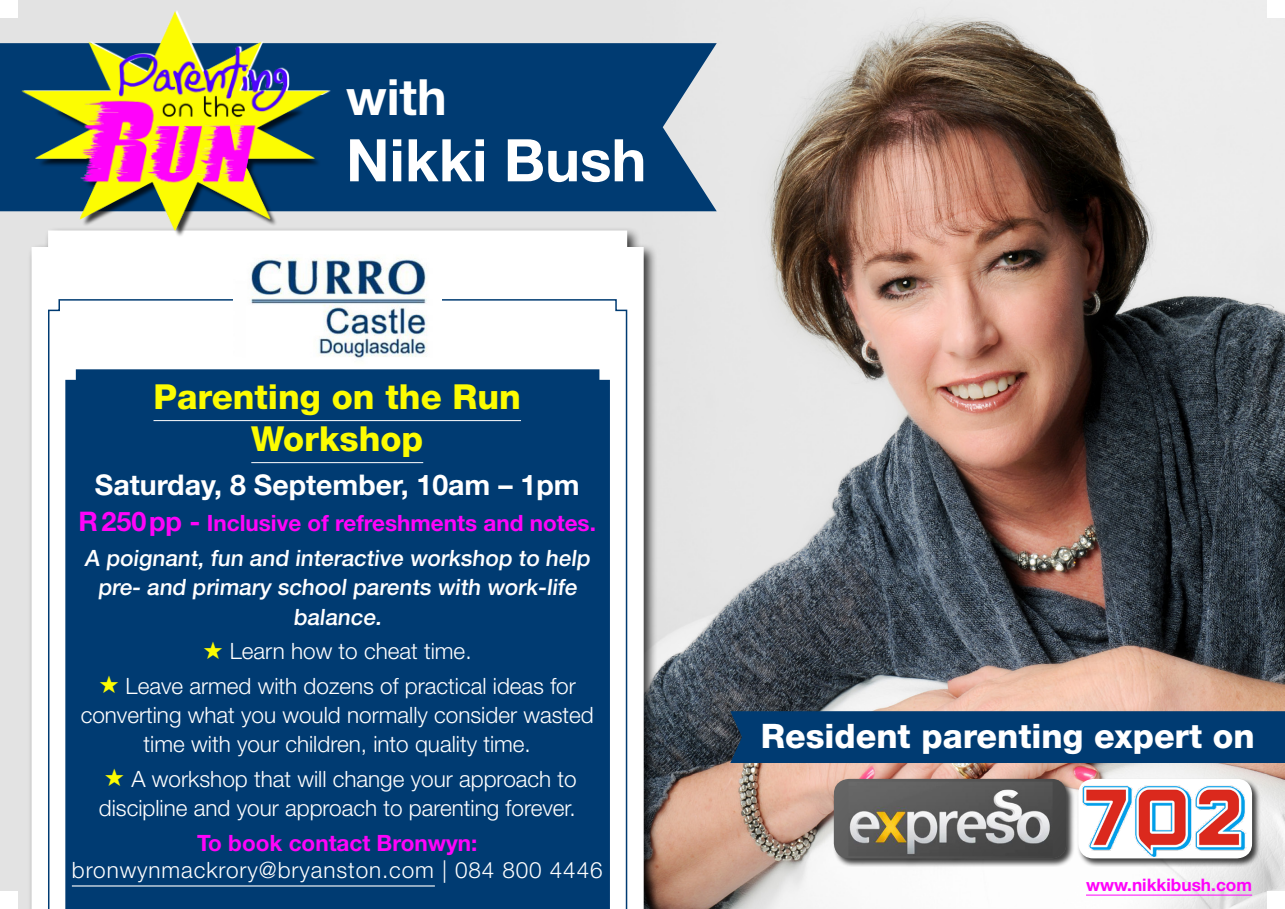
<style>
.page{position:relative;width:1285px;height:909px;background:#fff}
.page>*{position:absolute;margin:0;border:0;box-sizing:border-box;transform-origin:0 0}
.t1{font:700 58.8px "Helvetica Neue LT Std";color:#fff}
.t2{font:700 49.95px "Helvetica Neue LT Std";color:#fff}
.t3{font:800 34.5px "Helvetica Neue LT Std";color:#fcfc02}
.t4{font:800 33.75px "Helvetica Neue LT Std";color:#fff}
.t5{font:700 28.5px "Helvetica Neue LT Std";color:#fff}
.t6{font:300 22.5px/29.2px "Helvetica Neue LT Std";color:#fff;text-align:center}
.t7{font:500 22.5px/29.2px "Helvetica Neue LT Std";color:#fff;text-align:center}
.t8{font:700 22.5px "Helvetica Neue LT Std";color:#ff03fa}
.t9{font:300 22.5px "Helvetica Neue LT Std";letter-spacing:.04em;color:#fff}
.t10{font:700 17.25px "Helvetica Neue LT Std";color:#ff03fa}
.s1{font-size:27px}
.s2{color:#fcfc02}
</style>
<div class="page">
<div style="left:0;top:0;width:643px;height:908px;background:#e3e3e3"></div>
<img style="left:643px;top:0;width:642px;height:908px">
<div style="left:0;top:43px;width:717px;height:168px;background:#003b72"></div>
<div style="left:28px;top:227px;width:630px;height:681px;background:#000;opacity:.75"></div>
<svg style="left:32px;top:230px;width:612px;height:678px"></svg>
<svg style="left:47px;top:298px;width:581px;height:610px"></svg>
<img style="left:234px;top:254px;width:207px;height:115px">
<img style="left:23px;top:10px;width:307px;height:84px">
<div style="left:37px;top:108px;width:285px;height:130px;background:#000;opacity:.75"></div>
<img style="left:21px;top:12px;width:307px;height:218px">
<div style="left:65px;top:369px;width:545px;height:539px;background:#003b72"></div>
<hr style="left:153px;top:420px;width:368px;height:1px;background:#fff">
<hr style="left:251px;top:462px;width:172px;height:1px;background:#fff">
<hr style="left:72px;top:885px;width:363px;height:1px;background:#fff">
<div style="left:1077px;top:777px;width:184px;height:90px;background:#000;opacity:.75"></div>
<div style="left:1078px;top:778px;width:174px;height:80px;background:#fff;border-radius:15px"></div>
<img style="left:1078px;top:780px;width:170px;height:76px">
<div style="left:832px;top:777px;width:243px;height:90px;background:#000;opacity:.75"></div>
<div style="left:834px;top:778px;width:232px;height:80px;background:linear-gradient(to right,#626262,#444);border-radius:15px"></div>
<img style="left:848px;top:781px;width:204px;height:74px">
<div style="left:730px;top:711px;width:555px;height:51px;background:#003b72"></div>
<hr style="left:1086px;top:894px;width:166px;height:1px;background:#ff03fa">
<p class="t2" style="left:346px;top:66px;width:102px">with</p>
<p class="t1" style="left:346px;top:124px;width:302px">Nikki Bush</p>
<p class="t3" style="left:153px;top:376px;width:369px">Parenting on the Run</p>
<p class="t3" style="left:251px;top:418px;width:173px">Workshop</p>
<p class="t5" style="left:95px;top:467px;width:486px">Saturday, 8 September, 10am – 1pm</p>
<p class="t8" style="left:79px;top:509px;width:519px"><span class="s1">R250pp -</span> Inclusive of refreshments and notes.</p>
<p class="t7" style="left:85px;top:543px;width:510px">A poignant, fun and interactive workshop to help pre- and primary school parents with work-life balance.</p>
<p class="t6" style="left:203px;top:636px;width:270px"><span class="s2">★</span> Learn how to cheat time.</p>
<p class="t6" style="left:81px;top:670px;width:515px"><span class="s2">★</span> Leave armed with dozens of practical ideas for converting what you would normally consider wasted time with your children, into quality time.</p>
<p class="t6" style="left:99px;top:763px;width:479px;text-align:left"><span class="s2">★</span> A workshop that will change your approach to discipline and your approach to parenting forever.</p>
<p class="t8" style="left:197px;top:828px;width:282px">To book contact Bronwyn:</p>
<p class="t9" style="left:72px;top:856px;width:532px">bronwynmackrory@bryanston.com | 084 800 4446</p>
<p class="t4" style="left:761px;top:715px;width:495px">Resident parenting expert on</p>
<p class="t10" style="left:1086px;top:873px;width:168px">www.nikkibush.com</p>
</div>
